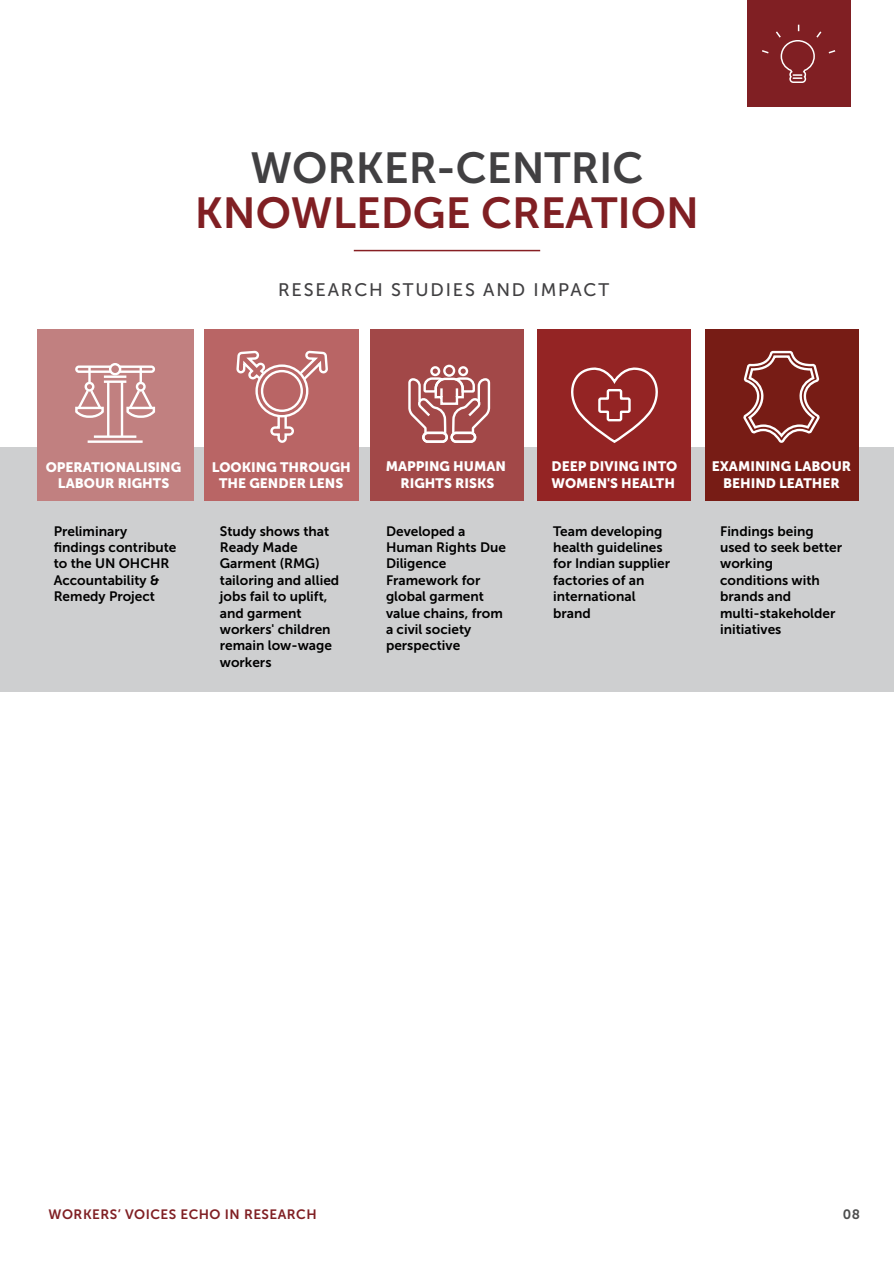
<style>
.page{position:relative;width:894px;height:1263px;background:#fff}
.page>*{position:absolute;margin:0;border:0;box-sizing:border-box;transform-origin:0 0}
.t1{font:43.2px "Museo Sans 700";color:#801f23}
.t2{font:43.2px "Museo Sans 700";color:#414042}
.t3{font:18.15px "Museo Sans 500";letter-spacing:.1em;color:#414042}
.t4{font:13.65px/16.4px "Museo Sans 700";color:#000}
.t5{font:13.65px/16.4px "Museo Sans 900";color:#fff;text-align:center}
.t6{font:13.5px "Museo Sans 700";letter-spacing:.035em;color:#801f23}
.t7{font:13.5px "Museo Sans 700";color:#4d4e4e}
</style>
<div class="page">
<div style="left:0;top:447px;width:893px;height:244px;background:#cecfd0"></div>
<div style="left:37px;top:329px;width:156px;height:171px;background:#c18080"></div>
<div style="left:204px;top:329px;width:154px;height:171px;background:#b96565"></div>
<div style="left:370px;top:329px;width:154px;height:171px;background:#a24848"></div>
<div style="left:537px;top:329px;width:154px;height:171px;background:#942424"></div>
<div style="left:704px;top:329px;width:154px;height:171px;background:#771c15"></div>
<svg style="left:571px;top:367px;width:87px;height:76px"></svg>
<svg style="left:296px;top:350px;width:32px;height:32px"></svg>
<svg style="left:236px;top:350px;width:31px;height:32px"></svg>
<svg style="left:268px;top:413px;width:28px;height:30px"></svg>
<div style="left:261px;top:370px;width:42px;height:42px;border:2px solid #fff;border-radius:50%"></div>
<div style="left:255px;top:364px;width:53px;height:53px;border:2px solid #fff;border-radius:50%"></div>
<div style="left:430px;top:366px;width:10px;height:10px;border:2px solid #fff;border-radius:50%"></div>
<div style="left:458px;top:366px;width:10px;height:10px;border:2px solid #fff;border-radius:50%"></div>
<div style="left:422px;top:432px;width:26px;height:11px;border:2px solid #fff;border-radius:4px"></div>
<div style="left:450px;top:432px;width:26px;height:11px;border:2px solid #fff;border-radius:4px"></div>
<div style="left:443px;top:365px;width:12px;height:12px;border:2px solid #fff;border-radius:50%"></div>
<svg style="left:408px;top:376px;width:83px;height:59px"></svg>
<hr style="left:88px;top:440px;width:55px;height:3px;background:#fff">
<hr style="left:94px;top:435px;width:42px;height:3px;background:#fff">
<hr style="left:104px;top:380px;width:22px;height:3px;background:#fff">
<hr style="left:107px;top:382px;width:2px;height:55px;background:#fff">
<hr style="left:121px;top:382px;width:2px;height:55px;background:#fff">
<div style="left:84px;top:382px;width:10px;height:9px;border:2px solid #fff;border-radius:50%"></div>
<hr style="left:88px;top:366px;width:3px;height:17px;background:#fff">
<svg style="left:75px;top:388px;width:29px;height:30px"></svg>
<div style="left:136px;top:382px;width:10px;height:9px;border:2px solid #fff;border-radius:50%"></div>
<hr style="left:139px;top:367px;width:3px;height:16px;background:#fff">
<svg style="left:126px;top:388px;width:29px;height:30px"></svg>
<svg style="left:75px;top:364px;width:80px;height:10px"></svg>
<div style="left:109px;top:363px;width:12px;height:12px;border:2px solid #fff;border-radius:50%"></div>
<hr style="left:104px;top:375px;width:22px;height:3px;background:#fff">
<div style="left:746px;top:0;width:103px;height:107px;background:#801f23"></div>
<svg style="left:762px;top:25px;width:74px;height:58px"></svg>
<svg style="left:743px;top:350px;width:77px;height:93px"></svg>
<hr style="left:353px;top:250px;width:187px;height:1px;background:#871f23">
<h1 class="t2" style="left:250px;top:144px;width:394px">WORKER-CENTRIC</h1>
<h1 class="t1" style="left:195px;top:189px;width:505px">KNOWLEDGE CREATION</h1>
<h2 class="t3" style="left:278px;top:279px;width:332px">RESEARCH STUDIES AND IMPACT</h2>
<p class="t5" style="left:46px;top:458px;width:137px">OPERATIONALISING<br>LABOUR RIGHTS</p>
<p class="t5" style="left:385px;top:458px;width:122px">MAPPING HUMAN<br>RIGHTS RISKS</p>
<p class="t5" style="left:212px;top:458px;width:140px">LOOKING THROUGH<br>THE GENDER LENS</p>
<p class="t5" style="left:551px;top:458px;width:127px;text-align:left">DEEP DIVING INTO<br>WOMEN'S HEALTH</p>
<p class="t5" style="left:711px;top:458px;width:141px">EXAMINING LABOUR<br>BEHIND LEATHER</p>
<p class="t4" style="left:54px;top:523px;width:124px">Preliminary findings contribute to the UN OHCHR<br>Accountability &amp;<br>Remedy Project</p>
<p class="t4" style="left:220px;top:523px;width:121px">Study shows that<br>Ready Made<br>Garment (RMG) tailoring and allied jobs fail to uplift, and garment workers' children remain low-wage workers</p>
<p class="t4" style="left:386px;top:523px;width:121px">Developed a<br>Human Rights Due<br>Diligence<br>Framework for global garment value chains, from a civil society perspective</p>
<p class="t4" style="left:553px;top:523px;width:119px">Team developing health guidelines for Indian supplier factories of an international brand</p>
<p class="t4" style="left:719px;top:523px;width:123px">Findings being used to seek better working conditions with brands and multi-stakeholder initiatives</p>
<p class="t6" style="left:49px;top:1207px;width:269px">WORKERS’ VOICES ECHO IN RESEARCH</p>
<p class="t7" style="left:842px;top:1207px;width:19px">08</p>
</div>
